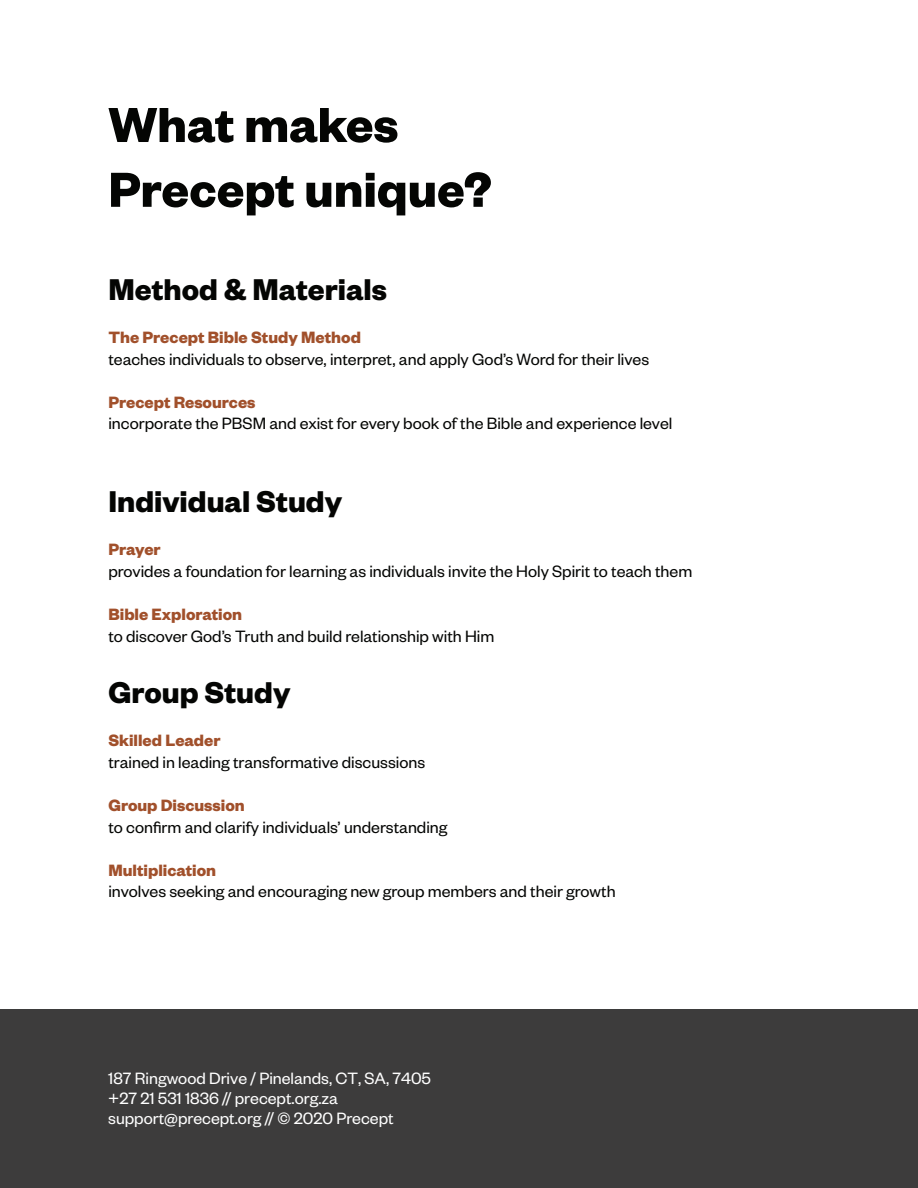
<style>
.page{position:relative;width:918px;height:1188px;background:#fff}
.page>*{position:absolute;margin:0;border:0;box-sizing:border-box;transform-origin:0 0}
.t1{font:700 54px/64.8px "Founders Grotesk";color:#040503}
.t2{font:700 33px "Founders Grotesk";color:#040503}
.t3{font:18px "Founders Grotesk";color:#040503}
.t4{font:700 18px "Founders Grotesk";color:#a1502b}
.t5{font:18px/20px "Founders Grotesk";color:#fff}
</style>
<div class="page">
<div style="left:0;top:1010px;width:918px;height:178px;background:#3d3c3c"></div>
<h1 class="t1" style="left:108px;top:90px;width:385px">What makes<br>Precept unique?</h1>
<h2 class="t2" style="left:108px;top:268px;width:280px">Method &amp; Materials</h2>
<p class="t4" style="left:108px;top:326px;width:254px">The Precept Bible Study Method</p>
<p class="t3" style="left:108px;top:348px;width:542px">teaches individuals to observe, interpret, and apply God’s Word for their lives</p>
<p class="t4" style="left:108px;top:391px;width:149px">Precept Resources</p>
<p class="t3" style="left:108px;top:413px;width:565px">incorporate the PBSM and exist for every book of the Bible and experience level</p>
<h2 class="t2" style="left:108px;top:481px;width:235px">Individual Study</h2>
<p class="t4" style="left:108px;top:538px;width:54px">Prayer</p>
<p class="t3" style="left:108px;top:560px;width:585px">provides a foundation for learning as individuals invite the Holy Spirit to teach them</p>
<p class="t4" style="left:108px;top:603px;width:135px">Bible Exploration</p>
<p class="t3" style="left:108px;top:625px;width:387px">to discover God’s Truth and build relationship with Him</p>
<h2 class="t2" style="left:108px;top:671px;width:184px">Group Study</h2>
<p class="t4" style="left:108px;top:729px;width:114px">Skilled Leader</p>
<p class="t3" style="left:108px;top:751px;width:318px">trained in leading transformative discussions</p>
<p class="t4" style="left:108px;top:794px;width:138px">Group Discussion</p>
<p class="t3" style="left:108px;top:816px;width:341px">to confirm and clarify individuals’ understanding</p>
<p class="t4" style="left:108px;top:859px;width:109px">Multiplication</p>
<p class="t3" style="left:108px;top:881px;width:509px">involves seeking and encouraging new group members and their growth</p>
<p class="t5" style="left:108px;top:1068px;width:324px">187 Ringwood Drive / Pinelands, CT, SA, 7405 +27 21 531 1836 // precept.org.za support@precept.org // © 2020 Precept</p>
</div>
